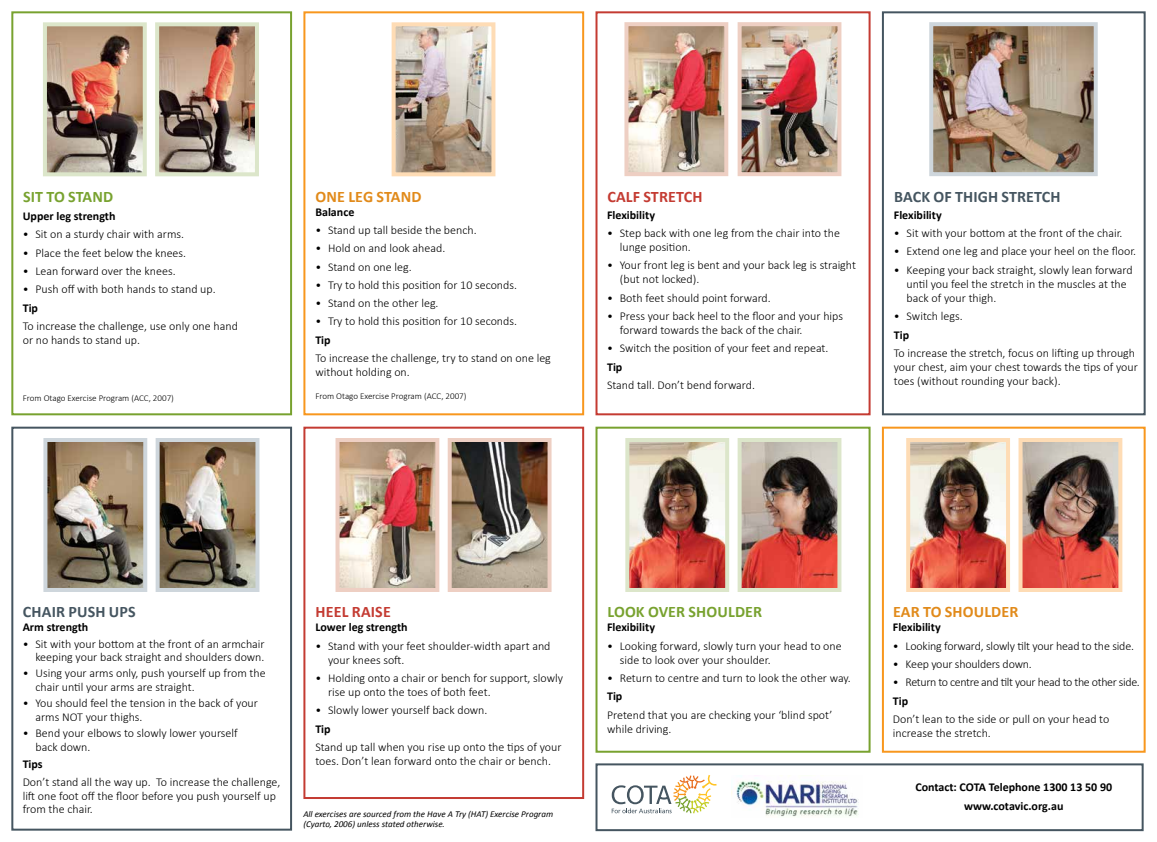
<style>
.page{position:relative;width:1157px;height:842px;background:#fff}
.page>*{position:absolute;margin:0;border:0;box-sizing:border-box;transform-origin:0 0}
.t1{font:700 16px "Calibri";letter-spacing:.01em;color:#455560}
.t2{font:700 16px "Calibri";letter-spacing:.01em;color:#78a22f}
.t3{font:700 16px "Calibri";letter-spacing:.01em;color:#e18a1a}
.t4{font:700 16px "Calibri";letter-spacing:.01em;color:#c43b32}
.t5{font:300 12px/14px "Calibri";color:#000}
.t6{font:700 12px/18.6px "Calibri";color:#000;text-align:center}
.t7{font:300 12px "Calibri";letter-spacing:-.03em;color:#000}
.t8{font:italic 9px/10px "Calibri";color:#000}
.t9{font:300 9px "Calibri";color:#000}
</style>
<div class="page">
<div style="left:11px;top:427px;width:281px;height:404px;border:2px solid #455560"></div>
<div style="left:11px;top:11px;width:281px;height:404px;border:2px solid #78a22f"></div>
<div style="left:303px;top:11px;width:281px;height:404px;border:2px solid #f8971d"></div>
<div style="left:303px;top:427px;width:281px;height:372px;border:2px solid #c43b32"></div>
<div style="left:595px;top:11px;width:275px;height:404px;border:2px solid #c43b32"></div>
<div style="left:595px;top:427px;width:275px;height:326px;border:2px solid #78a22f"></div>
<div style="left:595px;top:763px;width:548px;height:68px;border:2px solid #455560"></div>
<div style="left:882px;top:11px;width:263px;height:404px;border:2px solid #455560"></div>
<div style="left:882px;top:427px;width:263px;height:326px;border:2px solid #f8971d"></div>
<img style="left:396px;top:27px;width:94px;height:144px">
<div style="left:391px;top:22px;width:104px;height:154px;border:4px solid #fedcb5"></div>
<img style="left:629px;top:27px;width:94px;height:144px">
<div style="left:624px;top:22px;width:104px;height:154px;border:4px solid #eecfc3"></div>
<img style="left:742px;top:27px;width:94px;height:144px">
<div style="left:737px;top:22px;width:104px;height:154px;border:4px solid #eecfc3"></div>
<img style="left:630px;top:443px;width:94px;height:144px">
<div style="left:625px;top:438px;width:104px;height:154px;border:4px solid #dce6ca"></div>
<img style="left:742px;top:443px;width:94px;height:144px">
<div style="left:737px;top:438px;width:104px;height:154px;border:4px solid #dce6ca"></div>
<img style="left:934px;top:27px;width:158px;height:144px">
<div style="left:929px;top:22px;width:168px;height:154px;border:4px solid #ced6dc"></div>
<img style="left:48px;top:27px;width:94px;height:144px">
<div style="left:43px;top:22px;width:104px;height:154px;border:4px solid #dce6ca"></div>
<img style="left:160px;top:27px;width:94px;height:144px">
<div style="left:155px;top:22px;width:104px;height:154px;border:4px solid #dce6ca"></div>
<img style="left:48px;top:443px;width:94px;height:144px">
<div style="left:43px;top:438px;width:104px;height:154px;border:4px solid #ced6dc"></div>
<img style="left:161px;top:443px;width:93px;height:144px">
<div style="left:156px;top:438px;width:103px;height:154px;border:4px solid #ced6dc"></div>
<img style="left:340px;top:443px;width:94px;height:144px">
<div style="left:335px;top:438px;width:104px;height:154px;border:4px solid #eecfc3"></div>
<img style="left:453px;top:443px;width:93px;height:144px">
<div style="left:448px;top:438px;width:103px;height:154px;border:4px solid #eecfc3"></div>
<img style="left:911px;top:443px;width:94px;height:144px">
<div style="left:906px;top:438px;width:104px;height:154px;border:4px solid #fedcb5"></div>
<img style="left:1023px;top:443px;width:94px;height:144px">
<div style="left:1018px;top:438px;width:104px;height:154px;border:4px solid #fedcb5"></div>
<svg style="left:611px;top:775px;width:105px;height:38px"></svg>
<img style="left:735px;top:781px;width:124px;height:36px">
<h1 class="t2" style="left:23px;top:187px;width:92px">SIT TO STAND</h1>
<p class="t6" style="left:23px;top:206px;width:94px">Upper leg strength</p>
<p class="t5" style="left:23px;top:227px;width:163px">• Sit on a sturdy chair with arms.</p>
<p class="t5" style="left:23px;top:245px;width:165px">• Place the feet below the knees.</p>
<p class="t5" style="left:23px;top:263px;width:154px">• Lean forward over the knees.</p>
<p class="t5" style="left:23px;top:282px;width:194px">• Push off with both hands to stand up.</p>
<p class="t6" style="left:23px;top:298px;width:17px">Tip</p>
<p class="t5" style="left:23px;top:319px;width:217px">To increase the challenge, use only one hand or no hands to stand up.</p>
<p class="t9" style="left:23px;top:392px;width:153px">From Otago Exercise Program (ACC, 2007)</p>
<h1 class="t3" style="left:316px;top:187px;width:107px">ONE LEG STAND</h1>
<p class="t6" style="left:315px;top:202px;width:41px">Balance</p>
<p class="t5" style="left:315px;top:223px;width:163px">• Stand up tall beside the bench.</p>
<p class="t5" style="left:315px;top:241px;width:131px">• Hold on and look ahead.</p>
<p class="t5" style="left:315px;top:259px;width:98px">• Stand on one leg.</p>
<p class="t5" style="left:315px;top:277px;width:203px">• Try to hold this position for 10 seconds.</p>
<p class="t5" style="left:315px;top:296px;width:125px">• Stand on the other leg.</p>
<p class="t5" style="left:315px;top:314px;width:203px">• Try to hold this position for 10 seconds.</p>
<p class="t6" style="left:315px;top:330px;width:17px">Tip</p>
<p class="t5" style="left:315px;top:351px;width:237px">To increase the challenge, try to stand on one leg without holding on.</p>
<p class="t9" style="left:315px;top:390px;width:153px">From Otago Exercise Program (ACC, 2007)</p>
<h1 class="t4" style="left:607px;top:187px;width:97px">CALF STRETCH</h1>
<p class="t6" style="left:607px;top:205px;width:49px">Flexibility</p>
<p class="t5" style="left:620px;top:226px;width:222px;text-indent:-13px">• Step back with one leg from the chair into the lunge position.</p>
<p class="t5" style="left:620px;top:258px;width:238px;text-indent:-13px">• Your front leg is bent and your back leg is straight (but not locked).</p>
<p class="t5" style="left:607px;top:290px;width:165px">• Both feet should point forward.</p>
<p class="t5" style="left:620px;top:308px;width:225px;text-indent:-13px">• Press your back heel to the floor and your hips forward towards the back of the chair.</p>
<p class="t5" style="left:607px;top:341px;width:223px">• Switch the position of your feet and repeat.</p>
<p class="t6" style="left:607px;top:357px;width:17px">Tip</p>
<p class="t5" style="left:607px;top:378px;width:149px">Stand tall. Don’t bend forward.</p>
<h1 class="t1" style="left:894px;top:187px;width:168px">BACK OF THIGH STRETCH</h1>
<p class="t6" style="left:893px;top:205px;width:49px">Flexibility</p>
<p class="t5" style="left:893px;top:226px;width:230px">• Sit with your bottom at the front of the chair.</p>
<p class="t5" style="left:893px;top:244px;width:244px">• Extend one leg and place your heel on the floor.</p>
<p class="t5" style="left:906px;top:262px;width:228px;text-indent:-13px">• Keeping your back straight, slowly lean forward until you feel the stretch in the muscles at the back of your thigh.</p>
<p class="t5" style="left:893px;top:308px;width:70px">• Switch legs.</p>
<p class="t6" style="left:893px;top:325px;width:17px">Tip</p>
<p class="t5" style="left:893px;top:345px;width:245px">To increase the stretch, focus on lifting up through your chest, aim your chest towards the tips of your toes (without rounding your back).</p>
<h1 class="t1" style="left:23px;top:602px;width:114px">CHAIR PUSH UPS</h1>
<p class="t6" style="left:23px;top:617px;width:67px">Arm strength</p>
<p class="t5" style="left:23px;top:636px;width:243px;line-height:13.5px;text-align:right">• Sit with your bottom at the front of an armchair keeping your back straight and shoulders down.</p>
<p class="t5" style="left:35px;top:666px;width:232px;line-height:13.5px;text-indent:-13px">• Using your arms only, push yourself up from the chair until your arms are straight.</p>
<p class="t5" style="left:35px;top:696px;width:224px;line-height:13.5px;text-indent:-13px">• You should feel the tension in the back of your arms NOT your thighs.</p>
<p class="t5" style="left:35px;top:726px;width:204px;line-height:13.5px;text-indent:-13px">• Bend your elbows to slowly lower yourself back down.</p>
<p class="t6" style="left:23px;top:754px;width:22px">Tips</p>
<p class="t5" style="left:23px;top:775px;width:259px;line-height:13.5px">Don’t stand all the way up. To increase the challenge, lift one foot off the floor before you push yourself up from the chair.</p>
<h1 class="t4" style="left:316px;top:602px;width:77px">HEEL RAISE</h1>
<p class="t6" style="left:315px;top:617px;width:94px">Lower leg strength</p>
<p class="t5" style="left:328px;top:638px;width:224px;text-indent:-13px">• Stand with your feet shoulder-width apart and your knees soft.</p>
<p class="t5" style="left:328px;top:670px;width:236px;text-indent:-13px">• Holding onto a chair or bench for support, slowly rise up onto the toes of both feet.</p>
<p class="t5" style="left:315px;top:702px;width:174px">• Slowly lower yourself back down.</p>
<p class="t6" style="left:315px;top:719px;width:17px">Tip</p>
<p class="t5" style="left:315px;top:739px;width:248px">Stand up tall when you rise up onto the tips of your toes. Don’t lean forward onto the chair or bench.</p>
<p class="t8" style="left:303px;top:809px;width:251px">All exercises are sourced from the Have A Try (HAT) Exercise Program (Cyarto, 2006) unless stated otherwise.</p>
<h1 class="t2" style="left:607px;top:602px;width:156px">LOOK OVER SHOULDER</h1>
<p class="t6" style="left:607px;top:617px;width:49px">Flexibility</p>
<p class="t5" style="left:620px;top:638px;width:223px;text-indent:-13px">• Looking forward, slowly turn your head to one side to look over your shoulder.</p>
<p class="t5" style="left:607px;top:670px;width:245px">• Return to centre and turn to look the other way.</p>
<p class="t6" style="left:607px;top:687px;width:17px">Tip</p>
<p class="t5" style="left:607px;top:707px;width:227px">Pretend that you are checking your ‘blind spot’ while driving.</p>
<h1 class="t3" style="left:893px;top:602px;width:127px">EAR TO SHOULDER</h1>
<p class="t6" style="left:892px;top:617px;width:49px">Flexibility</p>
<p class="t5" style="left:892px;top:638px;width:243px">• Looking forward, slowly tilt your head to the side.</p>
<p class="t5" style="left:892px;top:656px;width:141px">• Keep your shoulders down.</p>
<p class="t7" style="left:892px;top:675px;width:248px">• Return to centre and tilt your head to the other side.</p>
<p class="t6" style="left:892px;top:691px;width:17px">Tip</p>
<p class="t5" style="left:892px;top:711px;width:218px">Don’t lean to the side or pull on your head to increase the stretch.</p>
<p class="t6" style="left:915px;top:777px;width:198px">Contact: COTA Telephone 1300 13 50 90 www.cotavic.org.au</p>
</div>
